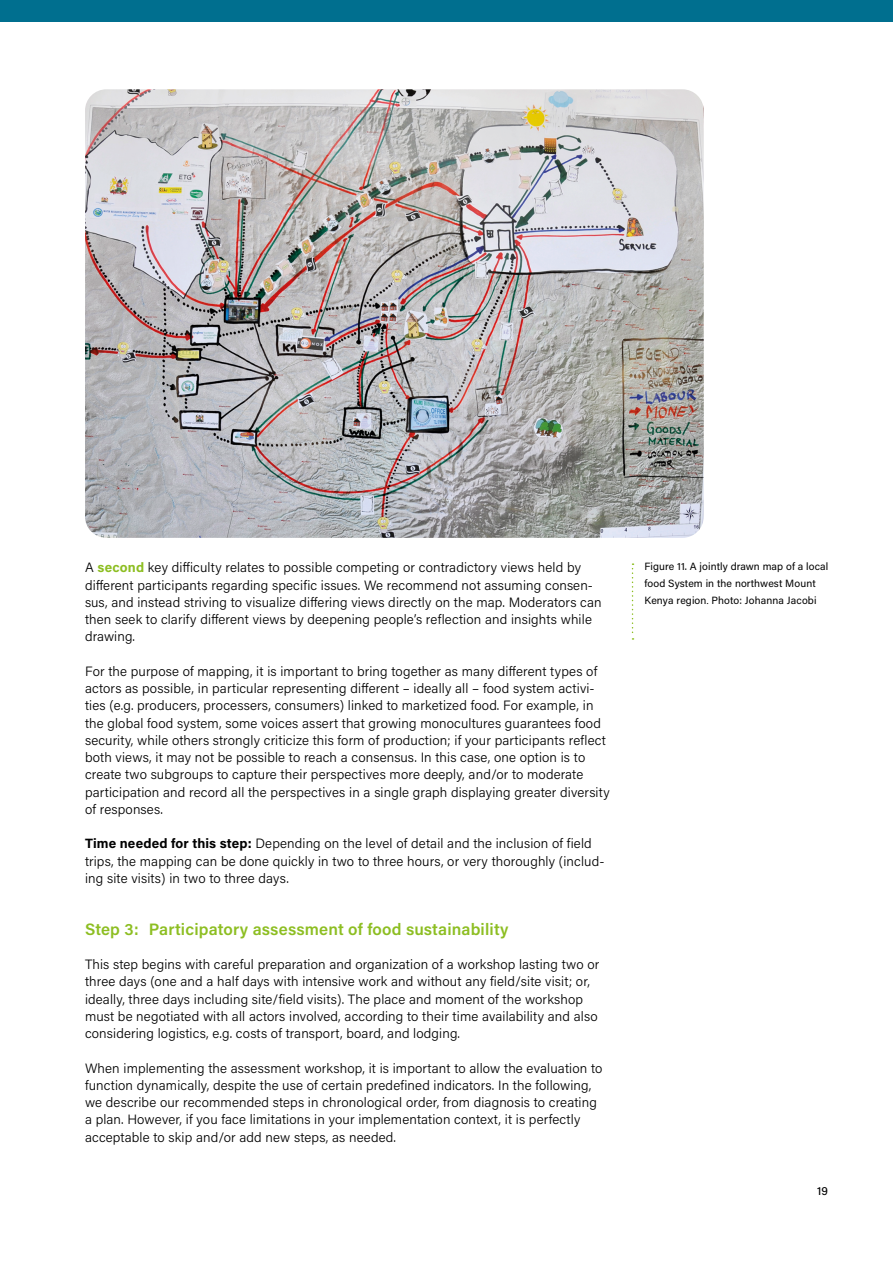
<style>
.page{position:relative;width:893px;height:1263px;background:#fff}
.page>*{position:absolute;margin:0;border:0;box-sizing:border-box;transform-origin:0 0}
.t1{font:600 16.5px "Acumin Pro";letter-spacing:.01em;color:#8dbe22}
.t2{font:300 13.5px/17.2px "Acumin Pro";letter-spacing:.01em;color:#000}
.t3{font:500 11.25px "Acumin Pro";color:#000}
.t4{font:10.5px/16.8px "Acumin Pro";letter-spacing:.01em;color:#000}
.s1{font-weight:700;color:#8dbe22}
.s2{font-weight:700}
.s3{font-family:"Minion Pro"}
</style>
<div class="page">
<div style="left:0;top:0;width:893px;height:21px;background:#006f8f"></div>
<img style="left:85px;top:89px;width:619px;height:449px">
<svg style="left:632px;top:563px;width:1px;height:77px"></svg>
<p class="t2" style="left:85px;top:558px;width:518px">A <span class="s1">second</span> key difficulty relates to possible competing or contradictory views held by different participants regarding specific issues. We recommend not assuming consen&shy;sus, and instead striving to visualize differing views directly on the map. Moderators can then seek to clarify different views by deepening people’s reflection and insights while drawing.</p>
<p class="t2" style="left:85px;top:662px;width:526px">For the purpose of mapping, it is important to bring together as many different types of actors as possible, in particular representing different – ideally all – food system activi&shy;ties (e.g. producers, processers, consumers) linked to marketized food. For example, in the global food system, some voices assert that growing monocultures guarantees food security, while others strongly criticize this form of production; if your participants reflect both views, it may not be possible to reach a consensus. In this case, one option is to create two subgroups to capture their perspectives more deeply, and/or to moderate participation and record all the perspectives in a single graph displaying greater diversity of responses.</p>
<p class="t2" style="left:85px;top:834px;width:521px"><span class="s2">Time needed for this step:</span> Depending on the level of detail and the inclusion of field trips, the mapping can be done quickly in two to three hours, or very thoroughly (includ&shy;ing site visits) in two to three days.</p>
<p class="t1" style="left:85px;top:917px;width:425px">Step 3: Participatory assessment of food sustainability</p>
<p class="t2" style="left:85px;top:955px;width:516px">This step begins with careful preparation and organization of a workshop lasting two or three days (one and a half days with intensive work and without any field/site visit; or, ideally, three days including site/field visits). The place and moment of the workshop must be negotiated with all actors involved, according to their time availability and also considering logistics, e.g. costs of transport, board, and lodging.</p>
<p class="t2" style="left:85px;top:1059px;width:519px">When implementing the assessment workshop, it is important to allow the evaluation to function dynamically, despite the use of certain predefined indicators. In the following, we describe our recommended steps in chronological order, from diagnosis to creating a plan. However, if you face limitations in your implementation context, it is perfectly acceptable to skip and/or add new steps, as needed.</p>
<p class="t4" style="left:644px;top:558px;width:185px">Figure 11. A jointly drawn map of a local food System in the northwest Mount<br>Kenya region<span class="s3">.</span> Photo: Johanna Jacobi</p>
<p class="t3" style="left:817px;top:1183px;width:13px">19</p>
</div>
